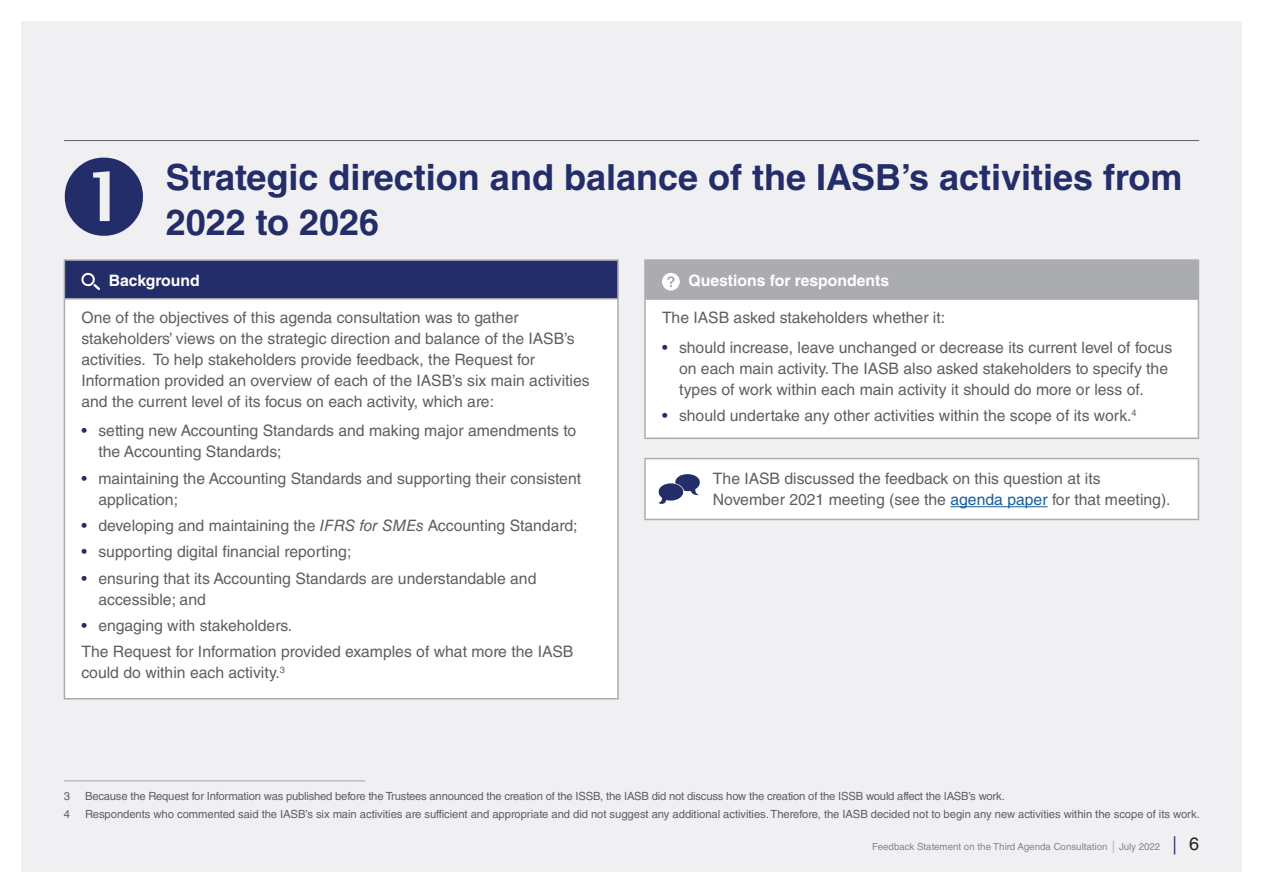
<style>
.page{position:relative;width:1263px;height:893px;background:#fff}
.page>*{position:absolute;margin:0;border:0;box-sizing:border-box;transform-origin:0 0}
.Level_1{font:700 36px/45px "Helvetica LT Std";color:#232d6a}
.Body_copy{font:15.75px/21px "Helvetica LT Std";color:#5f5f62}
.Body_copy-2{font:700 15.75px "Helvetica LT Std";color:#fff}
.footnote{font:11.25px "Helvetica LT Std";letter-spacing:-.005em;color:#5f5f62}
.t1{font:9.75px "Helvetica LT Std";color:#848689}
.s1{color:#232d6a}
.s2{font-style:italic}
.s3{color:#175d9e}
.s4{font-family:"Swift LT Pro";font-size:12px;color:#abacb0}
.s5{font-family:"Swift LT Pro";font-size:18px;color:#232d6a}
.s6{font-size:18px;color:#231f20}
</style>
<div class="page">
<div style="left:21px;top:21px;width:1221px;height:851px;background:#ececee"></div>
<hr style="left:64px;top:140px;width:1135px;height:1px;background:#5f5f62">
<hr style="left:64px;top:780px;width:301px;height:1px;background:#abacb0">
<div style="left:64px;top:260px;width:554px;height:39px;background:#232d6a"></div>
<div style="left:64px;top:299px;width:554px;height:400px;background:#fff"></div>
<hr style="left:64px;top:259px;width:555px;height:2px;background:#abacb0">
<hr style="left:64px;top:261px;width:1px;height:37px;background:#abacb0">
<hr style="left:617px;top:261px;width:2px;height:37px;background:#abacb0">
<hr style="left:64px;top:298px;width:555px;height:2px;background:#abacb0">
<hr style="left:64px;top:300px;width:1px;height:398px;background:#abacb0">
<hr style="left:617px;top:300px;width:2px;height:398px;background:#abacb0">
<hr style="left:64px;top:698px;width:555px;height:1px;background:#abacb0">
<svg style="left:81px;top:272px;width:19px;height:18px"></svg>
<div style="left:645px;top:260px;width:553px;height:39px;background:#abacb0"></div>
<div style="left:645px;top:299px;width:553px;height:139px;background:#fff"></div>
<hr style="left:644px;top:259px;width:555px;height:2px;background:#abacb0">
<hr style="left:644px;top:261px;width:2px;height:37px;background:#abacb0">
<hr style="left:1198px;top:261px;width:1px;height:37px;background:#abacb0">
<hr style="left:644px;top:298px;width:555px;height:2px;background:#abacb0">
<hr style="left:644px;top:300px;width:2px;height:138px;background:#abacb0">
<hr style="left:1198px;top:300px;width:1px;height:138px;background:#abacb0">
<hr style="left:644px;top:438px;width:555px;height:1px;background:#abacb0">
<div style="left:662px;top:273px;width:18px;height:18px;background:#fff;border-radius:50%"></div>
<svg style="left:667px;top:276px;width:7px;height:11px"></svg>
<hr style="left:644px;top:458px;width:69px;height:1px;background:#abacb0">
<hr style="left:644px;top:459px;width:2px;height:60px;background:#abacb0">
<hr style="left:713px;top:458px;width:486px;height:1px;background:#abacb0">
<hr style="left:1198px;top:459px;width:1px;height:60px;background:#abacb0">
<hr style="left:644px;top:519px;width:69px;height:1px;background:#abacb0">
<hr style="left:713px;top:519px;width:486px;height:1px;background:#abacb0">
<div style="left:645px;top:459px;width:553px;height:60px;background:#fff"></div>
<hr style="left:950px;top:506px;width:98px;height:1px;background:#175d9e">
<p class="Level_1" style="left:166px;top:154px;width:1018px">Strategic direction and balance of the IASB’s activities from<br>2022 to 2026</p>
<p class="Body_copy-2" style="left:109px;top:271px;width:92px">Background</p>
<p class="Body_copy" style="left:81px;top:307px;width:510px">One of the objectives of this agenda consultation was to gather stakeholders’ views on the strategic direction and balance of the IASB’s activities. To help stakeholders provide feedback, the Request for Information provided an overview of each of the IASB’s six main activities and the current level of its focus on each activity, which are:</p>
<p class="Body_copy" style="left:98px;top:420px;width:479px;text-indent:-17px"><span class="s1">•</span> setting new Accounting Standards and making major amendments to the Accounting Standards;</p>
<p class="Body_copy" style="left:98px;top:468px;width:484px;text-indent:-17px"><span class="s1">•</span> maintaining the Accounting Standards and supporting their consistent application;</p>
<p class="Body_copy" style="left:81px;top:515px;width:498px"><span class="s1">•</span> developing and maintaining the <span class="s2">IFRS for SMEs</span> Accounting Standard;</p>
<p class="Body_copy" style="left:81px;top:541px;width:271px"><span class="s1">•</span> supporting digital financial reporting;</p>
<p class="Body_copy" style="left:98px;top:568px;width:439px;text-indent:-17px"><span class="s1">•</span> ensuring that its Accounting Standards are understandable and accessible; and</p>
<p class="Body_copy" style="left:81px;top:615px;width:212px"><span class="s1">•</span> engaging with stakeholders.</p>
<p class="Body_copy" style="left:81px;top:641px;width:493px">The Request for Information provided examples of what more the IASB could do within each activity.<sup>3</sup></p>
<p class="Body_copy-2" style="left:688px;top:271px;width:202px">Questions for respondents</p>
<p class="Body_copy" style="left:662px;top:307px;width:285px">The IASB asked stakeholders whether it:</p>
<p class="Body_copy" style="left:679px;top:337px;width:495px;text-indent:-17px"><span class="s1">•</span> should increase, leave unchanged or decrease its current level of focus on each main activity. The IASB also asked stakeholders to specify the types of work within each main activity it should do more or less of.</p>
<p class="Body_copy" style="left:662px;top:405px;width:476px"><span class="s1">•</span> should undertake any other activities within the scope of its work.<sup>4</sup></p>
<p class="Body_copy" style="left:713px;top:468px;width:459px">The IASB discussed the feedback on this question at its<br>November 2021 meeting (see the <span class="s3">agenda paper</span> for that meeting).</p>
<p class="footnote" style="left:64px;top:790px;width:8px">3</p>
<p class="footnote" style="left:85px;top:790px;width:921px">Because the Request for Information was published before the Trustees announced the creation of the ISSB, the IASB did not discuss how the creation of the ISSB would affect the IASB’s work.</p>
<p class="footnote" style="left:64px;top:808px;width:8px">4</p>
<p class="footnote" style="left:85px;top:808px;width:1116px">Respondents who commented said the IASB’s six main activities are sufficient and appropriate and did not suggest any additional activities. Therefore, the IASB decided not to begin any new activities within the scope of its work.</p>
<p class="t1" style="left:872px;top:841px;width:329px">Feedback Statement on the Third Agenda Consultation <span class="s4">|</span> July 2022 <span class="s5">|</span> <span class="s6">6</span></p>
</div>
